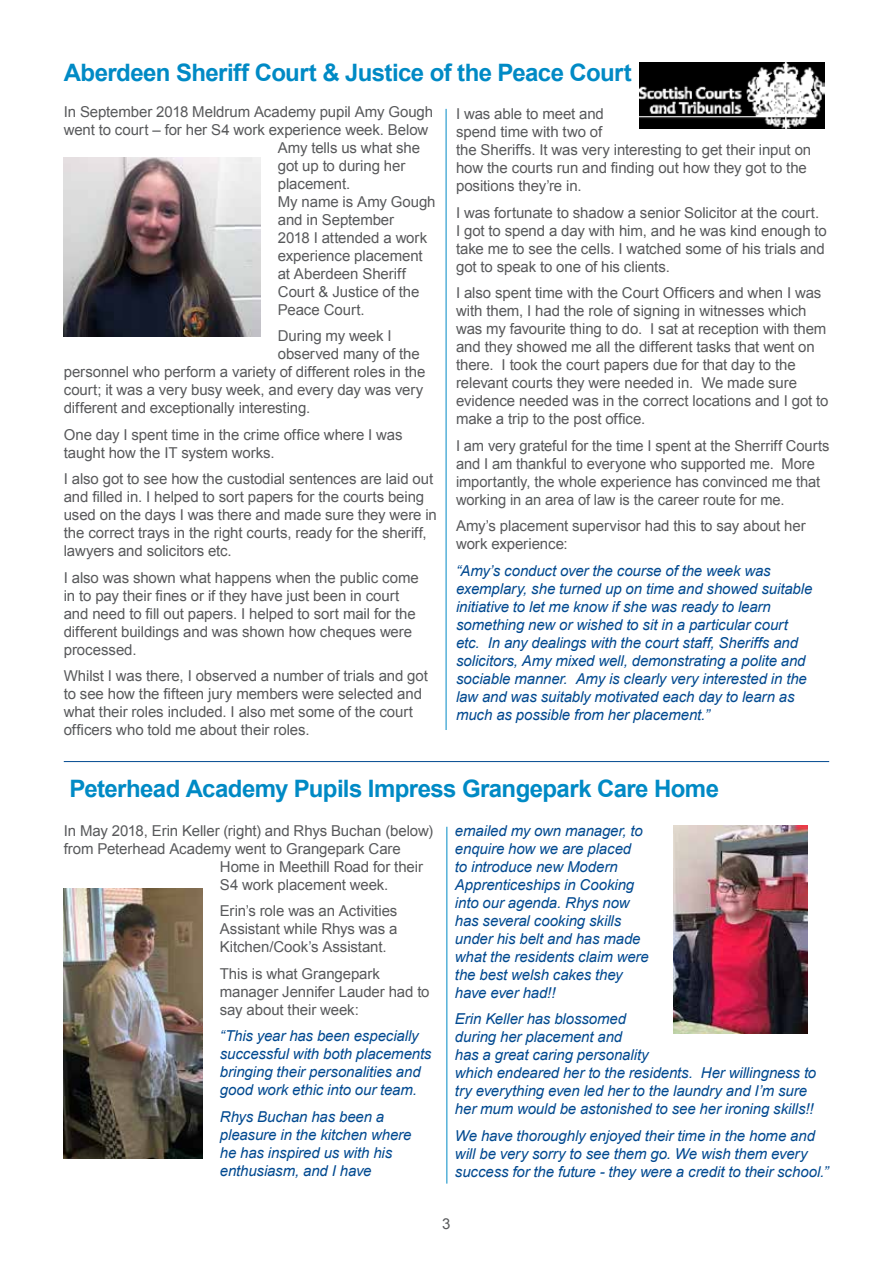
<style>
.page{position:relative;width:893px;height:1263px;background:#fff}
.page>*{position:absolute;margin:0;border:0;box-sizing:border-box;transform-origin:0 0}
.t1{font:700 24px "Arial";letter-spacing:-.025em;color:#008ac5}
.t2{font:15px/18px "Arial";letter-spacing:-.005em;color:#58595b}
.t3{font:italic 15px/18px "Arial";letter-spacing:-.01em;color:#004990}
</style>
<div class="page">
<hr style="left:64px;top:761px;width:765px;height:1px;background:#004990">
<hr style="left:446px;top:109px;width:1px;height:621px;background:#008ac5">
<img style="left:64px;top:157px;width:197px;height:179px">
<img style="left:673px;top:825px;width:135px;height:208px">
<hr style="left:446px;top:827px;width:1px;height:356px;background:#008ac5">
<img style="left:64px;top:888px;width:139px;height:270px">
<img style="left:639px;top:63px;width:185px;height:66px">
<h1 class="t1" style="left:64px;top:57px;width:569px">Aberdeen Sheriff Court &amp; Justice of the Peace Court</h1>
<p class="t2" style="left:64px;top:102px;width:371px">In September 2018 Meldrum Academy pupil Amy Gough</p>
<p class="t2" style="left:64px;top:120px;width:366px">went to court – for her S4 work experience week. Below</p>
<p class="t2" style="left:278px;top:138px;width:144px">Amy tells us what she</p>
<p class="t2" style="left:278px;top:156px;width:129px">got up to during her</p>
<p class="t2" style="left:278px;top:174px;width:74px">placement.</p>
<p class="t2" style="left:278px;top:192px;width:159px">My name is Amy Gough</p>
<p class="t2" style="left:278px;top:210px;width:118px">and in September</p>
<p class="t2" style="left:278px;top:228px;width:151px">2018 I attended a work</p>
<p class="t2" style="left:278px;top:246px;width:146px">experience placement</p>
<p class="t2" style="left:278px;top:264px;width:130px">at Aberdeen Sheriff</p>
<p class="t2" style="left:278px;top:282px;width:143px">Court &amp; Justice of the</p>
<p class="t2" style="left:278px;top:300px;width:88px">Peace Court.</p>
<p class="t2" style="left:278px;top:327px;width:115px">During my week I</p>
<p class="t2" style="left:278px;top:345px;width:143px">observed many of the</p>
<p class="t2" style="left:64px;top:363px;width:363px">personnel who perform a variety of different roles in the</p>
<p class="t2" style="left:64px;top:381px;width:361px">court; it was a very busy week, and every day was very</p>
<p class="t2" style="left:64px;top:399px;width:248px">different and exceptionally interesting.</p>
<p class="t2" style="left:64px;top:425px;width:340px">One day I spent time in the crime office where I was taught how the IT system works.</p>
<p class="t2" style="left:64px;top:470px;width:375px">I also got to see how the custodial sentences are laid out and filled in. I helped to sort papers for the courts being used on the days I was there and made sure they were in the correct trays in the right courts, ready for the sheriff, lawyers and solicitors etc.</p>
<p class="t2" style="left:64px;top:568px;width:356px">I also was shown what happens when the public come in to pay their fines or if they have just been in court and need to fill out papers. I helped to sort mail for the different buildings and was shown how cheques were processed.</p>
<p class="t2" style="left:64px;top:667px;width:366px">Whilst I was there, I observed a number of trials and got to see how the fifteen jury members were selected and what their roles included. I also met some of the court officers who told me about their roles.</p>
<p class="t2" style="left:456px;top:105px;width:357px">I was able to meet and<br>spend time with two of<br>the Sheriffs. It was very interesting to get their input on how the courts run and finding out how they got to the positions they’re in.</p>
<p class="t2" style="left:456px;top:204px;width:372px">I was fortunate to shadow a senior Solicitor at the court.<br>I got to spend a day with him, and he was kind enough to take me to see the cells. I watched some of his trials and got to speak to one of his clients.</p>
<p class="t2" style="left:456px;top:284px;width:374px">I also spent time with the Court Officers and when I was with them, I had the role of signing in witnesses which was my favourite thing to do. I sat at reception with them and they showed me all the different tasks that went on there. I took the court papers due for that day to the relevant courts they were needed in. We made sure evidence needed was in the correct locations and I got to make a trip to the post office.</p>
<p class="t2" style="left:456px;top:437px;width:375px">I am very grateful for the time I spent at the Sherriff Courts and I am thankful to everyone who supported me. More importantly, the whole experience has convinced me that working in an area of law is the career route for me.</p>
<p class="t2" style="left:456px;top:517px;width:351px">Amy’s placement supervisor had this to say about her work experience:</p>
<p class="t3" style="left:456px;top:562px;width:358px">“Amy’s conduct over the course of the week was exemplary, she turned up on time and showed suitable initiative to let me know if she was ready to learn something new or wished to sit in a particular court etc. In any dealings with the court staff, Sheriffs and solicitors, Amy mixed well, demonstrating a polite and sociable manner. Amy is clearly very interested in the law and was suitably motivated each day to learn as much as possible from her placement.”</p>
<h1 class="t1" style="left:69px;top:773px;width:651px">Peterhead Academy Pupils Impress Grangepark Care Home</h1>
<p class="t2" style="left:64px;top:822px;width:371px">In May 2018, Erin Keller (right) and Rhys Buchan (below)</p>
<p class="t2" style="left:64px;top:840px;width:338px">from Peterhead Academy went to Grangepark Care</p>
<p class="t2" style="left:220px;top:858px;width:205px">Home in Meethill Road for their</p>
<p class="t2" style="left:220px;top:876px;width:170px">S4 work placement week.</p>
<p class="t2" style="left:220px;top:902px;width:179px;text-align:justify">Erin’s role was an Activities Assistant while Rhys was a Kitchen/Cook’s Assistant.</p>
<p class="t2" style="left:220px;top:965px;width:211px">This is what Grangepark manager Jennifer Lauder had to say about their week:</p>
<p class="t3" style="left:220px;top:1027px;width:213px">“This year has been especially successful with both placements bringing their personalities and good work ethic into our team.</p>
<p class="t3" style="left:220px;top:1108px;width:193px">Rhys Buchan has been a pleasure in the kitchen where he has inspired us with his enthusiasm, and I have</p>
<p class="t3" style="left:455px;top:822px;width:195px">emailed my own manager, to enquire how we are placed<br>to introduce new Modern<br>Apprenticeships in Cooking into our agenda. Rhys now has several cooking skills under his belt and has made what the residents claim were the best welsh cakes they have ever had!!</p>
<p class="t3" style="left:455px;top:1010px;width:363px">Erin Keller has blossomed<br>during her placement and<br>has a great caring personality<br>which endeared her to the residents. Her willingness to try everything even led her to the laundry and I’m sure her mum would be astonished to see her ironing skills!!</p>
<p class="t3" style="left:455px;top:1127px;width:375px">We have thoroughly enjoyed their time in the home and will be very sorry to see them go. We wish them every success for the future - they were a credit to their school.”</p>
<p class="t2" style="left:442px;top:1215px;width:10px">3</p>
</div>
